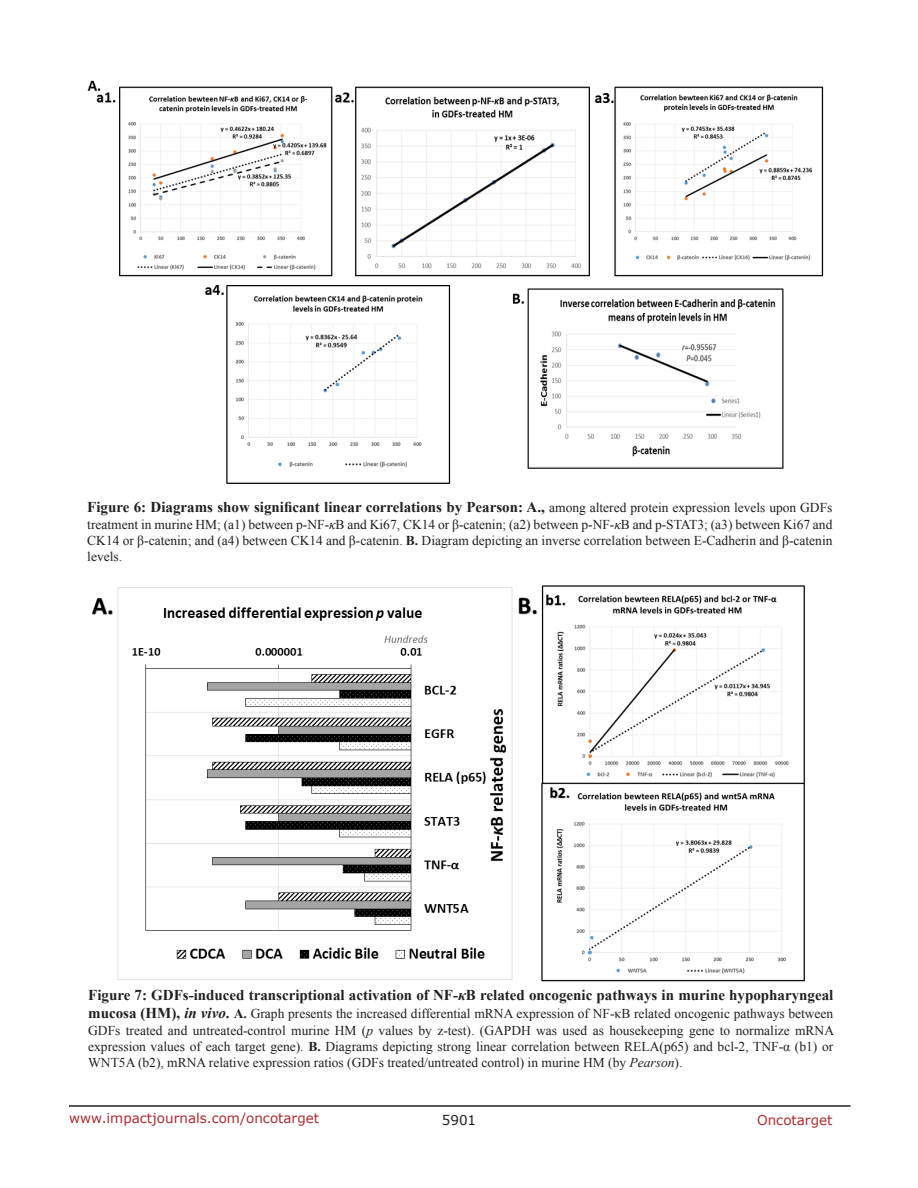
<style>
.page{position:relative;width:918px;height:1188px;background:#fff}
.page>*{position:absolute;margin:0;border:0;box-sizing:border-box;transform-origin:0 0}
.FigureText{font:700 15px "Times New Roman";color:#221f22}
.FigureText-2{font:13.5px/16.2px "Times New Roman";color:#221f22;text-align:justify}
.t1{font:13.5px "Verdana";color:#ac2b31}
.t2{font:13.5px "Verdana";color:#221f22}
.s1{font-weight:400;font-size:13.5px}
.s2{font-style:italic}
.s3{font-weight:700}
.s4{font-weight:700;font-size:15px}
.s5{font-weight:700;font-style:italic;font-size:15px}
</style>
<div class="page">
<hr style="left:69px;top:1105px;width:781px;height:2px;background:#231f20">
<img style="left:87px;top:80px;width:737px;height:404px">
<img style="left:92px;top:585px;width:713px;height:397px">
<p class="FigureText" style="left:87px;top:497px;width:747px">Figure 6: Diagrams show significant linear correlations by Pearson: A., <span class="s1">among altered protein expression levels upon GDFs</span></p>
<p class="FigureText-2" style="left:87px;top:516px;width:747px">treatment in murine HM; (a1) between p-NF-<span class="s2">κ</span>B and Ki67, CK14 or β-catenin; (a2) between p-NF-<span class="s2">κ</span>B and p-STAT3; (a3) between Ki67 and CK14 or β-catenin; and (a4) between CK14 and β-catenin. <span class="s3">B.</span> Diagram depicting an inverse correlation between E-Cadherin and β-catenin levels.</p>
<p class="FigureText" style="left:88px;top:985px;width:747px">Figure 7: GDFs-induced transcriptional activation of NF-<span class="s2">κ</span>B related oncogenic pathways in murine hypopharyngeal</p>
<p class="FigureText-2" style="left:88px;top:1005px;width:747px"><span class="s4">mucosa (HM),</span> <span class="s5">in vivo</span><span class="s4">.</span> <span class="s3">A.</span> Graph presents the increased differential mRNA expression of NF-κB related oncogenic pathways between GDFs treated and untreated-control murine HM (<span class="s2">p</span> values by z-test). (GAPDH was used as housekeeping gene to normalize mRNA expression values of each target gene). <span class="s3">B.</span> Diagrams depicting strong linear correlation between RELA(p65) and bcl-2, TNF-α (b1) or WNT5A (b2), mRNA relative expression ratios (GDFs treated/untreated control) in murine HM (by <span class="s2">Pearson</span>).</p>
<p class="t1" style="left:69px;top:1109px;width:252px">www.impactjournals.com/oncotarget</p>
<p class="t2" style="left:442px;top:1111px;width:36px">5901</p>
<p class="t1" style="left:757px;top:1111px;width:77px">Oncotarget</p>
</div>
